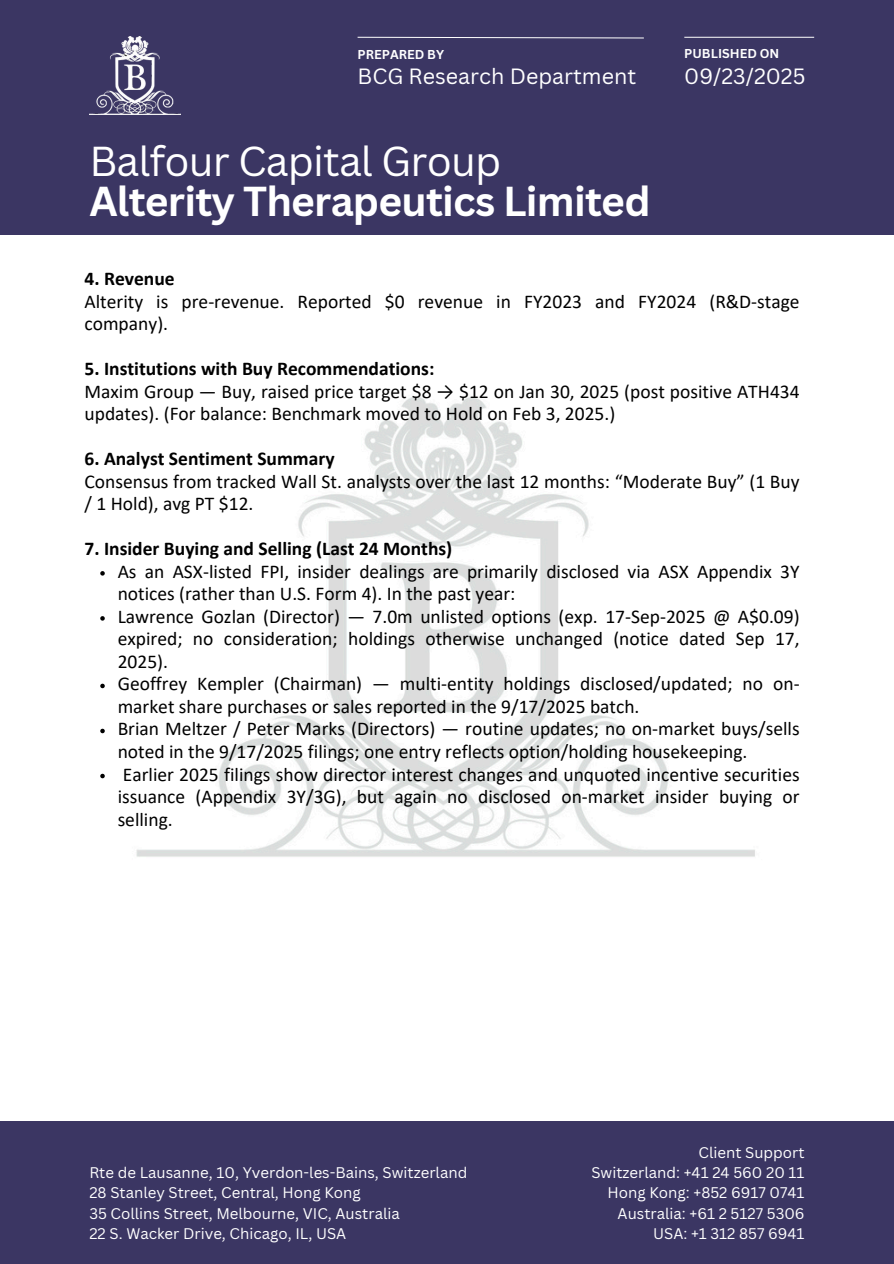
<style>
.page{position:relative;width:894px;height:1264px;background:#fff}
.page>*{position:absolute;margin:0;border:0;box-sizing:border-box;transform-origin:0 0}
.t1{font:700 40.65px "Canva Sans";letter-spacing:-.02em;color:#fff}
.t2{font:40.65px "Canva Sans";letter-spacing:-.02em;color:#fff}
.t3{font:21.45px "Canva Sans";color:#fff}
.t4{font:19.5px/22.5px "Calibri";color:#000}
.t5{font:700 19.5px "Calibri";color:#000}
.t6{font:15px/20.2px "Canva Sans";color:#fff}
.t7{font:700 12.6px "Canva Sans";color:#fff}
</style>
<div class="page">
<div style="left:0;top:0;width:893px;height:234px;background:#3b3663"></div>
<svg style="left:357px;top:37px;width:287px;height:2px"></svg>
<hr style="left:684px;top:37px;width:129px;height:1px;background:#fff">
<img style="left:101px;top:396px;width:654px;height:461px">
<img style="left:89px;top:37px;width:91px;height:77px">
<svg style="left:100px;top:571px;width:5px;height:4px"></svg>
<svg style="left:100px;top:616px;width:5px;height:4px"></svg>
<svg style="left:100px;top:683px;width:5px;height:5px"></svg>
<svg style="left:100px;top:728px;width:5px;height:5px"></svg>
<svg style="left:100px;top:773px;width:5px;height:5px"></svg>
<div style="left:0;top:1121px;width:893px;height:142px;background:#3b3663"></div>
<p class="t7" style="left:357px;top:45px;width:88px">PREPARED BY</p>
<p class="t7" style="left:684px;top:45px;width:97px">PUBLISHED ON</p>
<p class="t3" style="left:684px;top:61px;width:123px">09/23/2025</p>
<p class="t3" style="left:357px;top:61px;width:280px">BCG Research Department</p>
<h1 class="t2" style="left:89px;top:133px;width:413px">Balfour Capital Group</h1>
<h1 class="t1" style="left:89px;top:172px;width:562px">Alterity Therapeutics Limited</h1>
<p class="t5" style="left:84px;top:270px;width:92px">4. Revenue</p>
<p class="t4" style="left:84px;top:291px;width:716px">Alterity is pre-revenue. Reported $0 revenue in FY2023 and FY2024 (R&amp;D-stage company).</p>
<p class="t5" style="left:84px;top:360px;width:351px">5. Institutions with Buy Recommendations:</p>
<p class="t4" style="left:84px;top:381px;width:716px">Maxim Group — Buy, raised price target $8 → $12 on Jan 30, 2025 (post positive ATH434 updates). (For balance: Benchmark moved to Hold on Feb 3, 2025.)</p>
<p class="t5" style="left:84px;top:450px;width:251px">6. Analyst Sentiment Summary</p>
<p class="t4" style="left:84px;top:471px;width:716px">Consensus from tracked Wall St. analysts over the last 12 months: “Moderate Buy” (1 Buy / 1 Hold), avg PT $12.</p>
<p class="t5" style="left:84px;top:540px;width:369px">7. Insider Buying and Selling (Last 24 Months)</p>
<p class="t4" style="left:118px;top:561px;width:683px">As an ASX-listed FPI, insider dealings are primarily disclosed via ASX Appendix 3Y notices (rather than U.S. Form 4). In the past year:<br>Lawrence Gozlan (Director) — 7.0m unlisted options (exp. 17-Sep-2025 @ A$0.09) expired; no consideration; holdings otherwise unchanged (notice dated Sep 17, 2025).<br>Geoffrey Kempler (Chairman) — multi-entity holdings disclosed/updated; no on&shy;market share purchases or sales reported in the 9/17/2025 batch.<br>Brian Meltzer / Peter Marks (Directors) — routine updates; no on-market buys/sells noted in the 9/17/2025 filings; one entry reflects option/holding housekeeping.<br>Earlier 2025 filings show director interest changes and unquoted incentive securities issuance (Appendix 3Y/3G), but again no disclosed on-market insider buying or selling.</p>
<p class="t6" style="left:89px;top:1162px;width:379px">Rte de Lausanne, 10, Yverdon-les-Bains, Switzerland 28 Stanley Street, Central, Hong Kong<br>35 Collins Street, Melbourne, VIC, Australia<br>22 S. Wacker Drive, Chicago, IL, USA</p>
<p class="t6" style="left:591px;top:1141px;width:214px;text-align:right">Client Support<br>Switzerland: +41 24 560 20 11<br>Hong Kong: +852 6917 0741<br>Australia: +61 2 5127 5306<br>USA: +1 312 857 6941</p>
</div>
